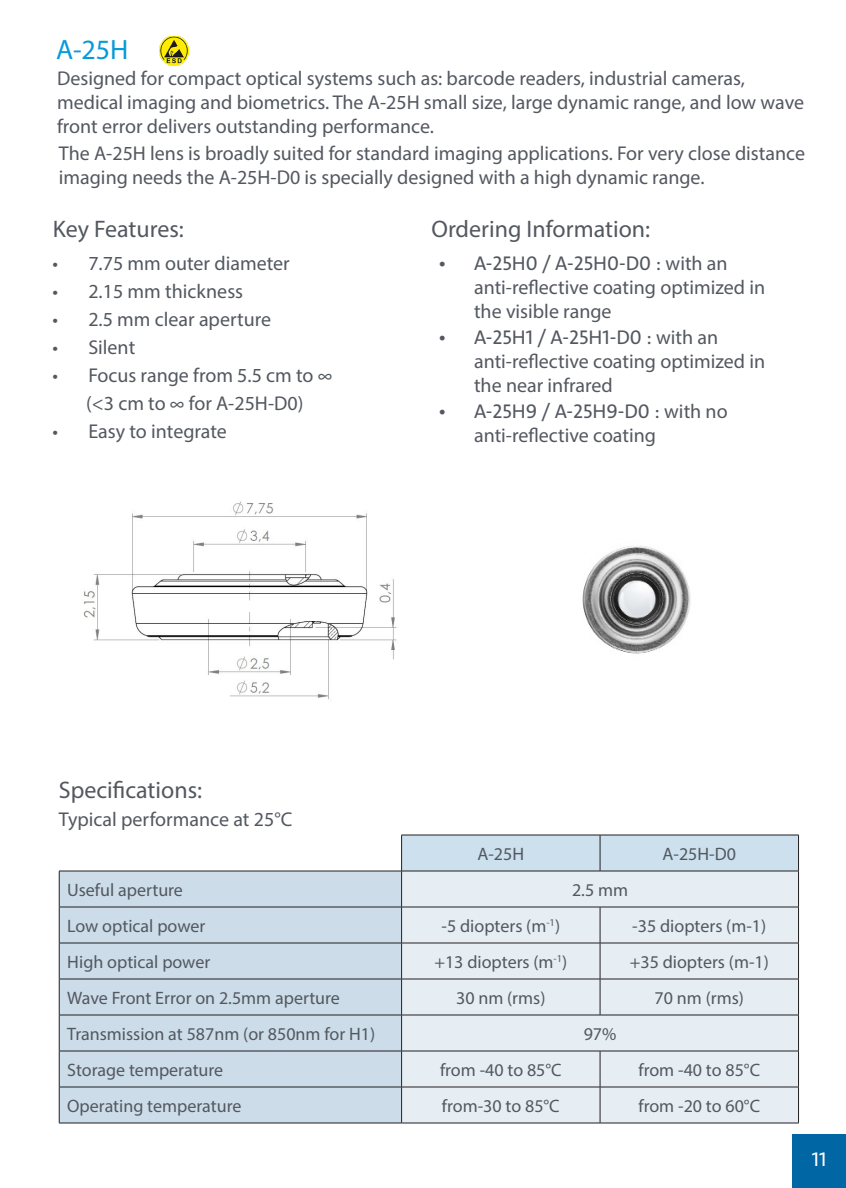
<style>
.page{position:relative;width:846px;height:1188px;background:#fff}
.page>*{position:absolute;margin:0;border:0;box-sizing:border-box;transform-origin:0 0}
.t1{font:28px "Myriad Pro";color:#089ad9}
.t2{font:24px "Myriad Pro";color:#535860}
.t3{font:20px/24px "Myriad Pro";color:#535860}
.t4{font:20px "The Sans C4 s";color:#535860}
.t5{font:20px "The Sans C4 s";color:#fff}
.t6{font:18px "Myriad Pro";color:#535860}
.s1{font-family:"Myriad Pro"}
</style>
<div class="page">
<div style="left:792px;top:1134px;width:54px;height:54px;background:#0066a4"></div>
<div style="left:402px;top:836px;width:396px;height:35px;background:#cce0ed"></div>
<div style="left:60px;top:872px;width:341px;height:251px;background:#ccdce9"></div>
<div style="left:402px;top:872px;width:396px;height:251px;background:#e6eef4"></div>
<hr style="left:59px;top:907px;width:1px;height:36px;background:#231f20">
<hr style="left:59px;top:943px;width:343px;height:1px;background:#231f20">
<hr style="left:59px;top:943px;width:1px;height:36px;background:#231f20">
<hr style="left:59px;top:979px;width:343px;height:1px;background:#231f20">
<hr style="left:59px;top:979px;width:1px;height:36px;background:#231f20">
<hr style="left:59px;top:1015px;width:343px;height:1px;background:#231f20">
<hr style="left:59px;top:1015px;width:1px;height:36px;background:#231f20">
<hr style="left:59px;top:1051px;width:343px;height:1px;background:#231f20">
<hr style="left:59px;top:1051px;width:1px;height:36px;background:#231f20">
<hr style="left:59px;top:1087px;width:343px;height:1px;background:#231f20">
<hr style="left:59px;top:1087px;width:1px;height:36px;background:#231f20">
<hr style="left:59px;top:1123px;width:343px;height:1px;background:#231f20">
<hr style="left:600px;top:835px;width:199px;height:1px;background:#231f20">
<hr style="left:798px;top:835px;width:1px;height:36px;background:#231f20">
<hr style="left:600px;top:871px;width:199px;height:1px;background:#231f20">
<hr style="left:798px;top:871px;width:1px;height:36px;background:#231f20">
<hr style="left:402px;top:907px;width:198px;height:1px;background:#231f20">
<hr style="left:401px;top:907px;width:1px;height:36px;background:#231f20">
<hr style="left:600px;top:907px;width:199px;height:1px;background:#231f20">
<hr style="left:600px;top:907px;width:1px;height:36px;background:#231f20">
<hr style="left:798px;top:907px;width:1px;height:36px;background:#231f20">
<hr style="left:402px;top:943px;width:198px;height:1px;background:#231f20">
<hr style="left:401px;top:943px;width:1px;height:36px;background:#231f20">
<hr style="left:600px;top:943px;width:199px;height:1px;background:#231f20">
<hr style="left:600px;top:943px;width:1px;height:36px;background:#231f20">
<hr style="left:798px;top:943px;width:1px;height:36px;background:#231f20">
<hr style="left:402px;top:979px;width:198px;height:1px;background:#231f20">
<hr style="left:401px;top:979px;width:1px;height:36px;background:#231f20">
<hr style="left:600px;top:979px;width:199px;height:1px;background:#231f20">
<hr style="left:600px;top:979px;width:1px;height:36px;background:#231f20">
<hr style="left:798px;top:979px;width:1px;height:36px;background:#231f20">
<hr style="left:402px;top:1015px;width:198px;height:1px;background:#231f20">
<hr style="left:401px;top:1015px;width:1px;height:36px;background:#231f20">
<hr style="left:600px;top:1015px;width:199px;height:1px;background:#231f20">
<hr style="left:798px;top:1015px;width:1px;height:36px;background:#231f20">
<hr style="left:402px;top:1051px;width:198px;height:1px;background:#231f20">
<hr style="left:401px;top:1051px;width:1px;height:36px;background:#231f20">
<hr style="left:600px;top:1051px;width:199px;height:1px;background:#231f20">
<hr style="left:600px;top:1051px;width:1px;height:36px;background:#231f20">
<hr style="left:798px;top:1051px;width:1px;height:36px;background:#231f20">
<hr style="left:402px;top:1087px;width:198px;height:1px;background:#231f20">
<hr style="left:401px;top:1087px;width:1px;height:36px;background:#231f20">
<hr style="left:600px;top:1087px;width:199px;height:1px;background:#231f20">
<hr style="left:600px;top:1087px;width:1px;height:36px;background:#231f20">
<hr style="left:798px;top:1087px;width:1px;height:36px;background:#231f20">
<hr style="left:402px;top:1123px;width:198px;height:1px;background:#231f20">
<hr style="left:600px;top:1123px;width:199px;height:1px;background:#231f20">
<hr style="left:59px;top:871px;width:343px;height:1px;background:#231f20">
<hr style="left:59px;top:871px;width:1px;height:36px;background:#231f20">
<hr style="left:401px;top:871px;width:1px;height:36px;background:#231f20">
<hr style="left:59px;top:907px;width:343px;height:1px;background:#231f20">
<hr style="left:401px;top:835px;width:199px;height:1px;background:#231f20">
<hr style="left:401px;top:835px;width:1px;height:36px;background:#231f20">
<hr style="left:600px;top:835px;width:1px;height:36px;background:#231f20">
<hr style="left:402px;top:871px;width:198px;height:1px;background:#231f20">
<img style="left:82px;top:501px;width:315px;height:199px">
<img style="left:582px;top:546px;width:109px;height:108px">
<img style="left:160px;top:36px;width:28px;height:29px">
<h1 class="t1" style="left:56px;top:32px;width:74px">A-25H</h1>
<p class="t3" style="left:57px;top:66px;width:749px">Designed for compact optical systems such as: barcode readers, industrial cameras, medical imaging and biometrics. The A-25H small size, large dynamic range, and low wave front error delivers outstanding performance.</p>
<p class="t3" style="left:59px;top:141px;width:748px">The A-25H lens is broadly suited for standard imaging applications. For very close distance imaging needs the A-25H-D0 is specially designed with a high dynamic range.</p>
<p class="t2" style="left:53px;top:214px;width:133px">Key Features:</p>
<p class="t3" style="left:52px;top:251px;width:239px">• 7.75 mm outer diameter</p>
<p class="t3" style="left:52px;top:279px;width:192px">• 2.15 mm thickness</p>
<p class="t3" style="left:52px;top:307px;width:220px">• 2.5 mm clear aperture</p>
<p class="t3" style="left:52px;top:335px;width:84px">• Silent</p>
<p class="t3" style="left:52px;top:361px;width:281px;line-height:28px;text-align:center">• Focus range from 5.5 cm to ∞ (&lt;3 cm to ∞ for A-25H-D0)</p>
<p class="t3" style="left:52px;top:419px;width:176px">• Easy to integrate</p>
<p class="t2" style="left:432px;top:214px;width:220px">Ordering Information:</p>
<p class="t4" style="left:438px;top:251px;width:291px">• A-25H0 / A-25H0-D0 : <span class="s1">with an</span></p>
<p class="t3" style="left:474px;top:275px;width:293px">anti-reflective coating optimized in the visible range</p>
<p class="t4" style="left:438px;top:325px;width:282px">• A-25H1 / A-25H1-D0 : <span class="s1">with an</span></p>
<p class="t3" style="left:474px;top:349px;width:293px">anti-reflective coating optimized in the near infrared</p>
<p class="t4" style="left:438px;top:399px;width:291px">• A-25H9 / A-25H9-D0 : <span class="s1">with no</span></p>
<p class="t3" style="left:474px;top:423px;width:184px">anti-reflective coating</p>
<p class="t2" style="left:59px;top:775px;width:145px">Specifications:</p>
<p class="t3" style="left:59px;top:806px;width:235px">Typical performance at 25°C</p>
<p class="t6" style="left:477px;top:843px;width:48px">A-25H</p>
<p class="t6" style="left:663px;top:843px;width:75px">A-25H-D0</p>
<p class="t6" style="left:67px;top:879px;width:117px">Useful aperture</p>
<p class="t6" style="left:572px;top:879px;width:58px">2.5 mm</p>
<p class="t6" style="left:67px;top:915px;width:140px">Low optical power</p>
<p class="t6" style="left:442px;top:915px;width:120px">-5 diopters (m<sup>-1</sup>)</p>
<p class="t6" style="left:632px;top:915px;width:135px">-35 diopters (m-1)</p>
<p class="t6" style="left:67px;top:951px;width:145px">High optical power</p>
<p class="t6" style="left:434px;top:951px;width:135px">+13 diopters (m<sup>-1</sup>)</p>
<p class="t6" style="left:630px;top:951px;width:141px">+35 diopters (m-1)</p>
<p class="t6" style="left:67px;top:987px;width:274px">Wave Front Error on 2.5mm aperture</p>
<p class="t6" style="left:456px;top:987px;width:91px">30 nm (rms)</p>
<p class="t6" style="left:655px;top:987px;width:91px">70 nm (rms)</p>
<p class="t6" style="left:67px;top:1023px;width:309px">Transmission at 587nm (or 850nm for H1)</p>
<p class="t6" style="left:584px;top:1023px;width:34px">97%</p>
<p class="t6" style="left:67px;top:1059px;width:158px">Storage temperature</p>
<p class="t6" style="left:440px;top:1059px;width:123px">from -40 to 85°C</p>
<p class="t6" style="left:638px;top:1059px;width:123px">from -40 to 85°C</p>
<p class="t6" style="left:67px;top:1095px;width:176px">Operating temperature</p>
<p class="t6" style="left:442px;top:1095px;width:119px">from-30 to 85°C</p>
<p class="t6" style="left:638px;top:1095px;width:123px">from -20 to 60°C</p>
<p class="t5" style="left:812px;top:1146px;width:16px">11</p>
</div>
